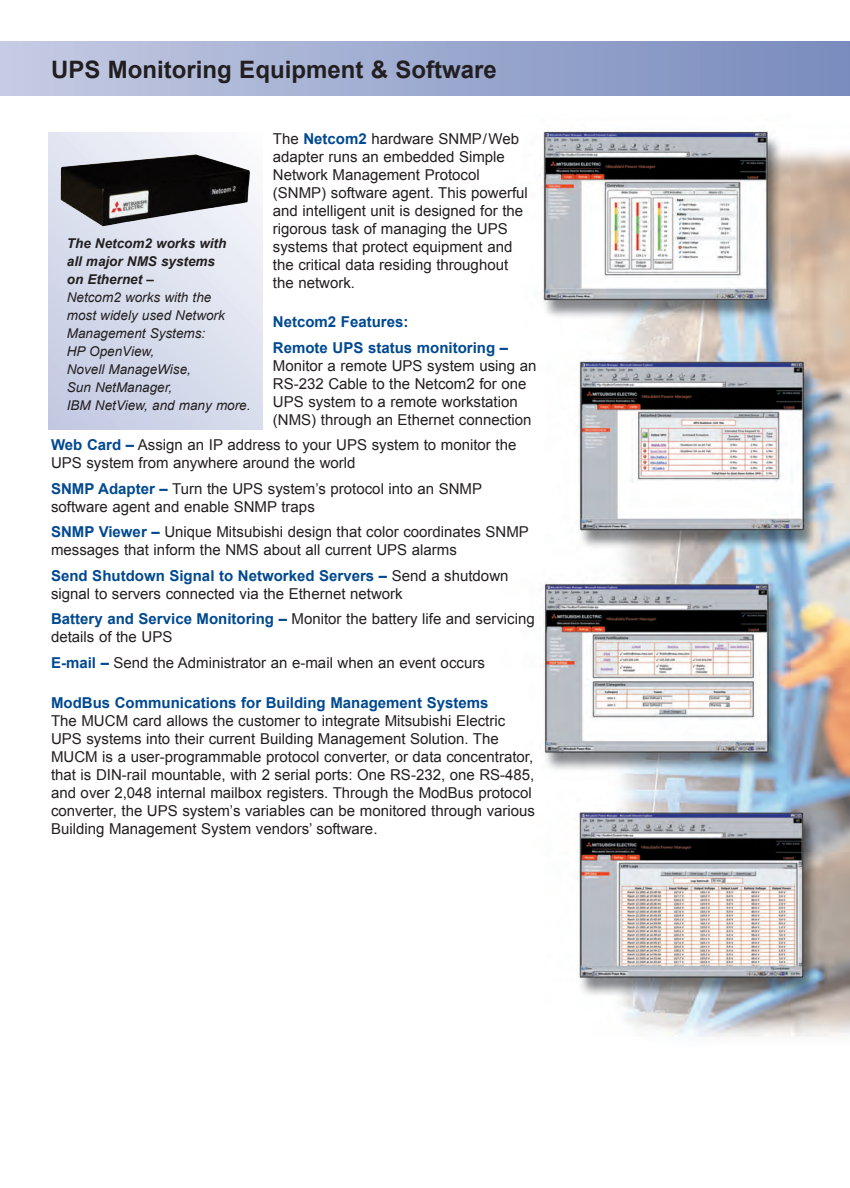
<style>
.page{position:relative;width:850px;height:1188px;background:#fff}
.page>*{position:absolute;margin:0;border:0;box-sizing:border-box;transform-origin:0 0}
.t1{font:700 24px "Arial";color:#231f20}
.t2{font:15px/18px "Arial";color:#231f20}
.t3{font:700 15px/25.5px "Arial";color:#014990}
.t4{font:italic 13.5px/18px "Arial";color:#231f20}
.s1{font-weight:700;color:#014990}
.s2{font-weight:700}
</style>
<div class="page">
<img style="left:539px;top:131px;width:310px;height:906px">
<div style="left:0;top:42px;width:849px;height:54px;background:linear-gradient(to right,#c5cbe3,#788bbd)"></div>
<svg style="left:48px;top:133px;width:214px;height:296px;background:#cacedb"></svg>
<img style="left:162px;top:157px;width:88px;height:59px">
<p class="t1" style="left:51px;top:54px;width:447px">UPS Monitoring Equipment &amp; Software</p>
<p class="t2" style="left:273px;top:130px;width:256px">The <span class="s1">Netcom2</span> hardware SNMP/Web adapter runs an embedded Simple<br>Network Management Protocol (SNMP) software agent. This powerful and intelligent unit is designed for the rigorous task of managing the UPS systems that protect equipment and the critical data residing throughout the network.</p>
<p class="t3" style="left:273px;top:309px;width:237px">Netcom2 Features:<br>Remote UPS status monitoring –</p>
<p class="t2" style="left:273px;top:356px;width:265px">Monitor a remote UPS system using an RS-232 Cable to the Netcom2 for one UPS system to a remote workstation (NMS) through an Ethernet connection</p>
<p class="t2" style="left:51px;top:436px;width:467px"><span class="s1">Web Card –</span> Assign an IP address to your UPS system to monitor the<br>UPS system from anywhere around the world</p>
<p class="t2" style="left:51px;top:480px;width:432px"><span class="s1">SNMP Adapter –</span> Turn the UPS system’s protocol into an SNMP software agent and enable SNMP traps</p>
<p class="t2" style="left:51px;top:523px;width:479px"><span class="s1">SNMP Viewer –</span> Unique Mitsubishi design that color coordinates SNMP messages that inform the NMS about all current UPS alarms</p>
<p class="t2" style="left:51px;top:567px;width:459px"><span class="s1">Send Shutdown Signal to Networked Servers –</span> Send a shutdown signal to servers connected via the Ethernet network</p>
<p class="t2" style="left:51px;top:610px;width:485px"><span class="s1">Battery and Service Monitoring –</span> Monitor the battery life and servicing details of the UPS</p>
<p class="t2" style="left:51px;top:654px;width:435px"><span class="s1">E-mail –</span> Send the Administrator an e-mail when an event occurs</p>
<p class="t2" style="left:51px;top:693px;width:485px"><span class="s1">ModBus Communications for Building Management Systems<br></span>The MUCM card allows the customer to integrate Mitsubishi Electric UPS systems into their current Building Management Solution. The MUCM is a user-programmable protocol converter, or data concentrator, that is DIN-rail mountable, with 2 serial ports: One RS-232, one RS-485, and over 2,048 internal mailbox registers. Through the ModBus protocol converter, the UPS system’s variables can be monitored through various Building Management System vendors’ software.</p>
<p class="t4" style="left:67px;top:235px;width:185px"><span class="s2">The Netcom2 works with<br>all major NMS systems<br>on Ethernet –<br></span>Netcom2 works with the<br>most widely used Network<br>Management Systems:<br>HP OpenView,<br>Novell ManageWise,<br>Sun NetManager,<br>IBM NetView, and many more.</p>
</div>
